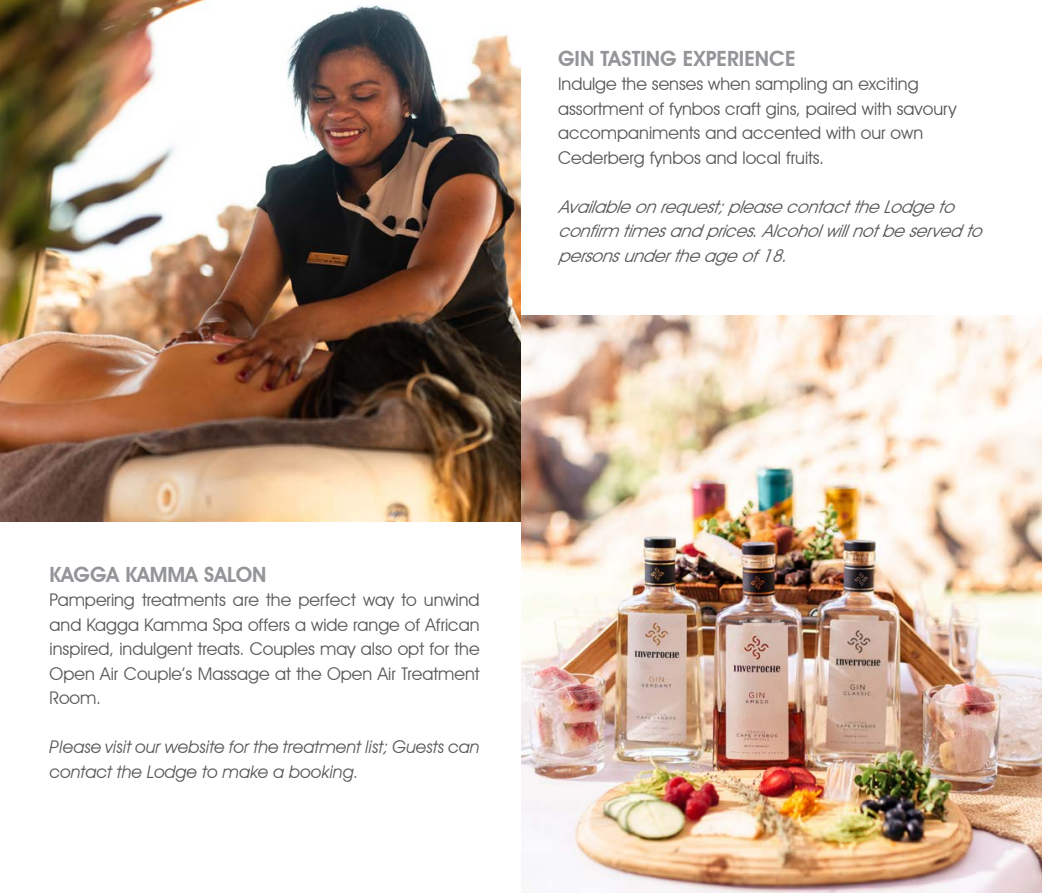
<style>
.page{position:relative;width:1042px;height:893px;background:#fff}
.page>*{position:absolute;margin:0;border:0;box-sizing:border-box;transform-origin:0 0}
.Sub-heading{font:600 21px "Avant Garde IT Cby BT";color:#939598}
.t1{font:17.5px/24.5px "Avant Garde IT Cby BT";color:#57585a;text-align:justify}
.t2{font:italic 17.5px/24.5px "Avant Garde IT Cby BT";color:#57585a}
.t3{font:italic 17.5px/24.5px "Avant Garde IT Cby BT";color:#57585a}
</style>
<div class="page">
<img style="left:0;top:0;width:521px;height:522px">
<img style="left:521px;top:316px;width:521px;height:577px">
<p class="Sub-heading" style="left:558px;top:45px;width:239px">GIN TASTING EXPERIENCE</p>
<p class="t1" style="left:558px;top:71px;width:400px;text-align:left">Indulge the senses when sampling an exciting assortment of fynbos craft gins, paired with savoury accompaniments and accented with our own Cederberg fynbos and local fruits.</p>
<p class="t2" style="left:558px;top:194px;width:432px">Availableonrequest;pleasecontacttheLodgeto confirm timesandprices.Alcoholwillnotbeservedto personsundertheageof18.</p>
<p class="Sub-heading" style="left:50px;top:561px;width:218px">KAGGA KAMMA SALON</p>
<p class="t1" style="left:50px;top:587px;width:431px">Pampering treatments are the perfect way to unwind and Kagga Kamma Spa offers a wide range of African inspired, indulgent treats. Couples may also opt for the Open Air Couple’s Massage at the Open Air Treatment Room.</p>
<p class="t3" style="left:50px;top:734px;width:431px">Please visit our website for the treatment list; Guests can contact the Lodge to make a booking.</p>
</div>
